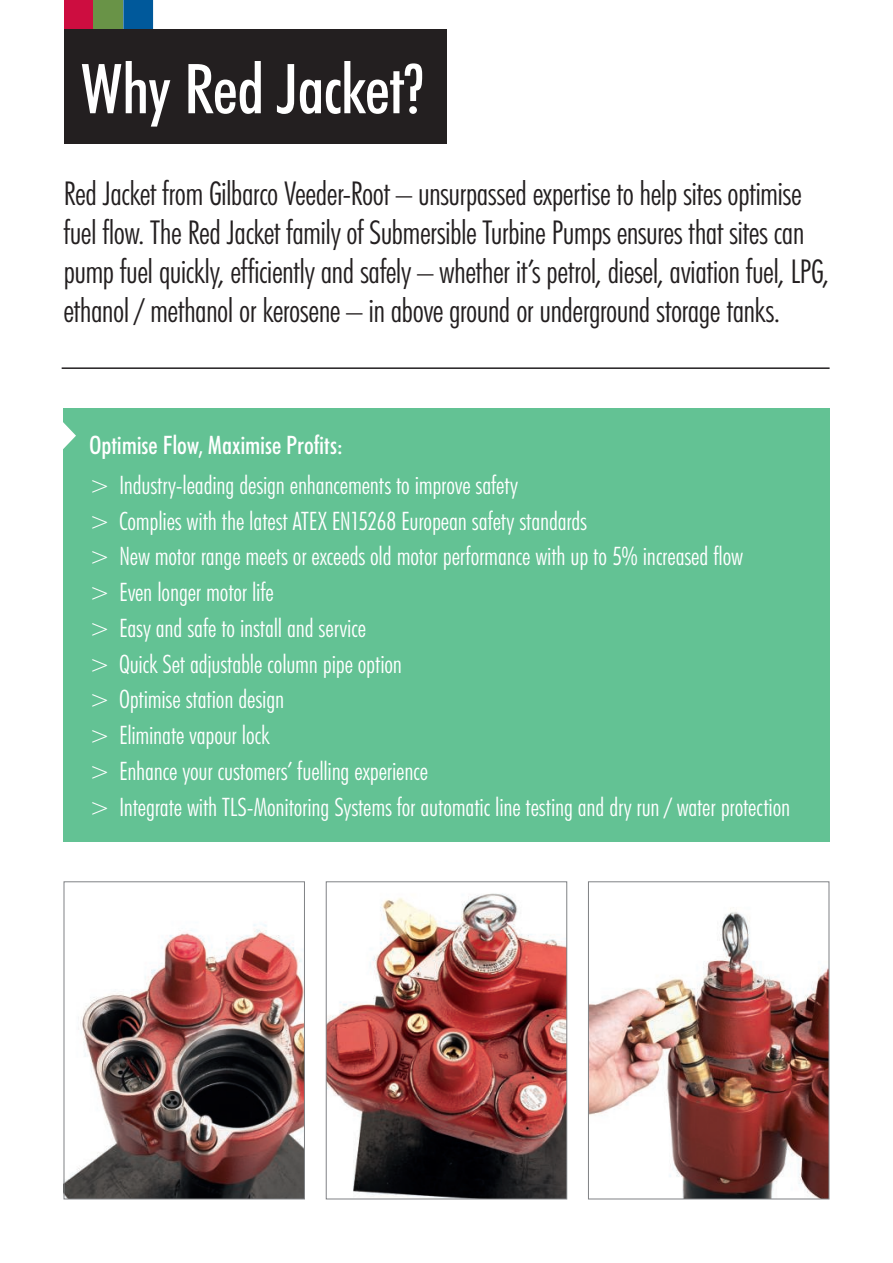
<style>
.page{position:relative;width:893px;height:1263px;background:#fff}
.page>*{position:absolute;margin:0;border:0;box-sizing:border-box;transform-origin:0 0}
.Header___inside_page{font:500 condensed 69px "Futura BT";letter-spacing:-.015em;color:#fff}
.Intro_text___inside{font:300 condensed 33px/39px "Futura BT";letter-spacing:-.015em;color:#231f20}
.t1{font:300 condensed 25.5px "Futura BT";letter-spacing:-.005em;color:#fff}
.Body_copy_12pt_white{font:500 condensed 25.5px "Futura BT";letter-spacing:-.005em;color:#fff}
</style>
<div class="page">
<div style="left:64px;top:0;width:30px;height:30px;background:#cd0d40"></div>
<div style="left:94px;top:0;width:29px;height:30px;background:#699347"></div>
<div style="left:123px;top:0;width:30px;height:30px;background:#00599b"></div>
<div style="left:64px;top:30px;width:382px;height:114px;background:#231f20"></div>
<div style="left:64px;top:409px;width:766px;height:433px;background:#63c294"></div>
<svg style="left:63px;top:416px;width:13px;height:39px"></svg>
<hr style="left:62px;top:367px;width:768px;height:2px;background:#231f20">
<img style="left:66px;top:924px;width:237px;height:273px">
<div style="left:64px;top:881px;width:241px;height:318px;border:1px solid #808285"></div>
<img style="left:328px;top:893px;width:237px;height:304px">
<div style="left:326px;top:881px;width:241px;height:318px;border:1px solid #808285"></div>
<img style="left:590px;top:908px;width:237px;height:289px">
<div style="left:588px;top:881px;width:241px;height:318px;border:1px solid #808285"></div>
<p class="Header___inside_page" style="left:81px;top:47px;width:344px">Why Red Jacket?</p>
<p class="Intro_text___inside" style="left:63px;top:174px;width:767px">Red Jacket from Gilbarco Veeder-Root – unsurpassed expertise to help sites optimise fuel flow. The Red Jacket family of Submersible Turbine Pumps ensures that sites can pump fuel quickly, efficiently and safely – whether it’s petrol, diesel, aviation fuel, LPG, ethanol / methanol or kerosene – in above ground or underground storage tanks.</p>
<p class="Body_copy_12pt_white" style="left:89px;top:429px;width:256px">Optimise Flow, Maximise Profits:</p>
<p class="t1" style="left:89px;top:469px;width:430px">&gt; Industry-leading design enhancements to improve safety</p>
<p class="t1" style="left:89px;top:505px;width:499px">&gt; Complies with the latest ATEX EN15268 European safety standards</p>
<p class="t1" style="left:89px;top:541px;width:655px">&gt; New motor range meets or exceeds old motor performance with up to 5% increased flow</p>
<p class="t1" style="left:89px;top:576px;width:186px">&gt; Even longer motor life</p>
<p class="t1" style="left:89px;top:612px;width:279px">&gt; Easy and safe to install and service</p>
<p class="t1" style="left:89px;top:648px;width:314px">&gt; Quick Set adjustable column pipe option</p>
<p class="t1" style="left:89px;top:684px;width:197px">&gt; Optimise station design</p>
<p class="t1" style="left:89px;top:719px;width:182px">&gt; Eliminate vapour lock</p>
<p class="t1" style="left:89px;top:755px;width:341px">&gt; Enhance your customers’ fuelling experience</p>
<p class="t1" style="left:89px;top:791px;width:703px">&gt; Integrate with TLS-Monitoring Systems for automatic line testing and dry run / water protection</p>
</div>
